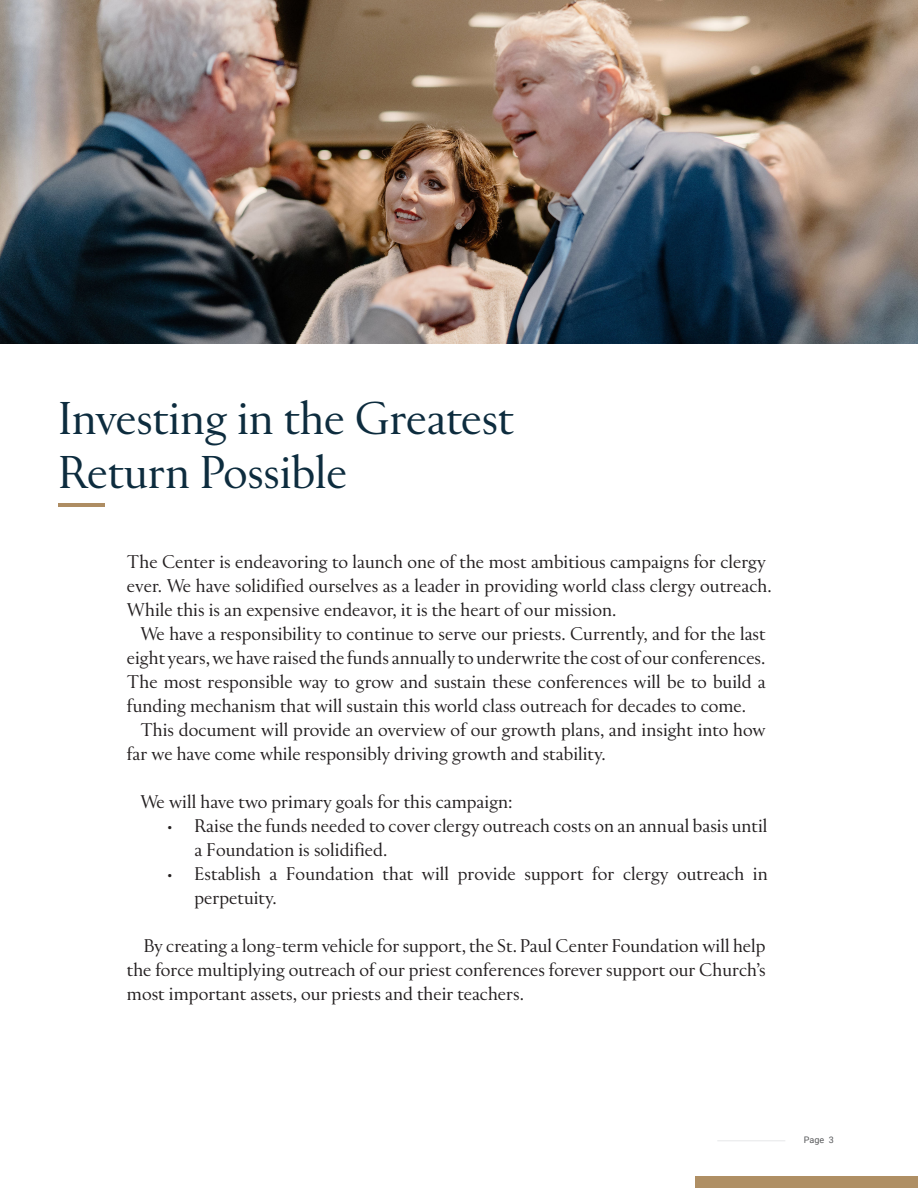
<style>
.page{position:relative;width:918px;height:1188px;background:#fff}
.page>*{position:absolute;margin:0;border:0;box-sizing:border-box;transform-origin:0 0}
.Cover{font:45px "Rizoma M";color:#0d2c3e}
.Sub_Titlle_3{font:18px/24px "Rizoma M";letter-spacing:.005em;color:#231f20}
.t1{font:9px "Roboto";color:#57585a}
</style>
<div class="page">
<hr style="left:717px;top:1140px;width:68px;height:1px;background:#e6e7e9">
<div style="left:695px;top:1176px;width:223px;height:12px;background:#af8f64"></div>
<img style="left:0;top:0;width:918px;height:343px">
<hr style="left:58px;top:503px;width:47px;height:4px;background:#ae8d63">
<p class="Cover" style="left:58px;top:392px;width:457px">Investing in the Greatest</p>
<p class="Cover" style="left:58px;top:446px;width:290px">Return Possible</p>
<p class="Sub_Titlle_3" style="left:127px;top:551px;width:640px">The Center is endeavoring to launch one of the most ambitious campaigns for clergy</p>
<p class="Sub_Titlle_3" style="left:127px;top:575px;width:646px">ever. We have solidified ourselves as a leader in providing world class clergy outreach.</p>
<p class="Sub_Titlle_3" style="left:127px;top:599px;width:491px">While this is an expensive endeavor, it is the heart of our mission.</p>
<p class="Sub_Titlle_3" style="left:140px;top:623px;width:627px">We have a responsibility to continue to serve our priests. Currently, and for the last</p>
<p class="Sub_Titlle_3" style="left:127px;top:647px;width:640px">eight years, we have raised the funds annually to underwrite the cost of our conferences.</p>
<p class="Sub_Titlle_3" style="left:127px;top:671px;width:640px">The most responsible way to grow and sustain these conferences will be to build a</p>
<p class="Sub_Titlle_3" style="left:127px;top:695px;width:621px">funding mechanism that will sustain this world class outreach for decades to come.</p>
<p class="Sub_Titlle_3" style="left:140px;top:719px;width:627px">This document will provide an overview of our growth plans, and insight into how</p>
<p class="Sub_Titlle_3" style="left:127px;top:743px;width:480px">far we have come while responsibly driving growth and stability.</p>
<p class="Sub_Titlle_3" style="left:140px;top:791px;width:374px">We will have two primary goals for this campaign:</p>
<p class="Sub_Titlle_3" style="left:194px;top:815px;width:574px;text-indent:-27px">• Raise the funds needed to cover clergy outreach costs on an annual basis until a Foundation is solidified.</p>
<p class="Sub_Titlle_3" style="left:194px;top:863px;width:575px;text-indent:-27px">• Establish a Foundation that will provide support for clergy outreach in perpetuity.</p>
<p class="Sub_Titlle_3" style="left:127px;top:935px;width:640px;text-align:justify;text-indent:17px">By creating a long-term vehicle for support, the St. Paul Center Foundation will help the force multiplying outreach of our priest conferences forever support our Church’s most important assets, our priests and their teachers.</p>
<p class="t1" style="left:804px;top:1134px;width:31px">Page 3</p>
</div>
